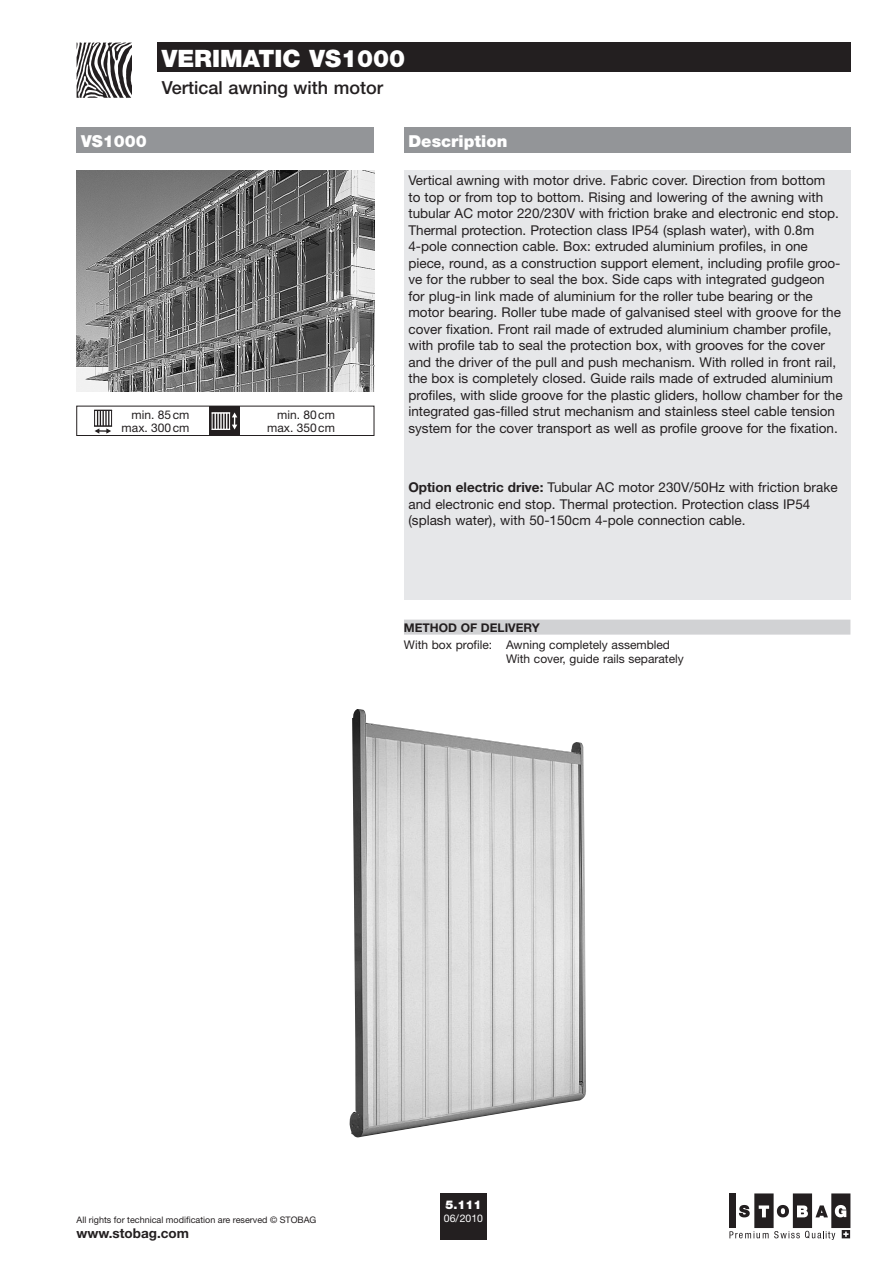
<style>
.page{position:relative;width:893px;height:1263px;background:#fff}
.page>*{position:absolute;margin:0;border:0;box-sizing:border-box;transform-origin:0 0}
.t1{font:900 24px "Helvetica Neue";color:#fff}
.t2{font:500 18px "Helvetica Neue LT Pro";color:#231f20}
.t3{font:900 16.5px "Helvetica Neue";color:#fff}
.t4{font:13.5px/16.5px "Helvetica Neue";color:#231f20}
.t5{font:700 13.5px "Helvetica Neue";color:#231f20}
.t6{font:12px/14.2px "Helvetica Neue";color:#231f20}
.t7{font:700 12px "Helvetica Neue";color:#231f20}
.t8{font:900 12px "Helvetica Neue";color:#fff}
.t9{font:10.5px "Helvetica Neue";color:#fff}
.t10{font:9px "Helvetica Neue";color:#231f20}
.s1{font-weight:700}
</style>
<div class="page">
<svg style="left:77px;top:43px;width:55px;height:55px"></svg>
<img style="left:77px;top:170px;width:297px;height:221px">
<img style="left:349px;top:709px;width:237px;height:429px">
<div style="left:404px;top:128px;width:446px;height:25px;background:#939598"></div>
<div style="left:404px;top:170px;width:446px;height:430px;background:#e6e7e9"></div>
<div style="left:404px;top:620px;width:446px;height:15px;background:#d1d2d4"></div>
<svg style="left:729px;top:1193px;width:121px;height:47px"></svg>
<div style="left:440px;top:1193px;width:47px;height:47px;background:#231f20"></div>
<div style="left:209px;top:406px;width:31px;height:30px;background:#231f20"></div>
<svg style="left:212px;top:412px;width:25px;height:18px"></svg>
<svg style="left:94px;top:410px;width:18px;height:24px"></svg>
<div style="left:77px;top:128px;width:297px;height:25px;background:#939598"></div>
<div style="left:157px;top:43px;width:693px;height:29px;background:#231f20"></div>
<div style="left:77px;top:406px;width:297px;height:30px;border:1px solid #231f20"></div>
<h1 class="t1" style="left:162px;top:44px;width:245px">VERIMATIC VS1000</h1>
<p class="t3" style="left:81px;top:131px;width:67px">VS1000</p>
<h2 class="t2" style="left:162px;top:76px;width:223px">Vertical awning with motor</h2>
<p class="t6" style="left:132px;top:407px;width:59px">min. 85cm</p>
<p class="t6" style="left:277px;top:407px;width:59px">min. 80cm</p>
<p class="t6" style="left:122px;top:421px;width:69px">max. 300cm</p>
<p class="t6" style="left:267px;top:421px;width:69px">max. 350cm</p>
<p class="t3" style="left:408px;top:131px;width:100px">DESCRIPTION</p>
<p class="t4" style="left:408px;top:172px;width:436px">Vertical awning with motor drive. Fabric cover. Direction from bottom<br>to top or from top to bottom. Rising and lowering of the awning with tubular AC motor 220/230V with friction brake and electronic end stop.<br>Thermal protection. Protection class IP54 (splash water), with 0.8m 4-pole connection cable. Box: extruded aluminium profiles, in one piece, round, as a construction support element, including profile groo&shy;ve for the rubber to seal the box. Side caps with integrated gudgeon for plug-in link made of aluminium for the roller tube bearing or the motor bearing. Roller tube made of galvanised steel with groove for the cover fixation. Front rail made of extruded aluminium chamber profile, with profile tab to seal the protection box, with grooves for the cover and the driver of the pull and push mechanism. With rolled in front rail, the box is completely closed. Guide rails made of extruded aluminium profiles, with slide groove for the plastic gliders, hollow chamber for the integrated gas-filled strut mechanism and stainless steel cable tension system for the cover transport as well as profile groove for the fixation.</p>
<p class="t4" style="left:408px;top:479px;width:431px"><span class="s1">Option electric drive:</span> Tubular AC motor 230V/50Hz with friction brake and electronic end stop. Thermal protection. Protection class IP54 (splash water), with 50-150cm 4-pole connection cable.</p>
<p class="t7" style="left:404px;top:621px;width:137px">Method of delivery</p>
<p class="t6" style="left:506px;top:637px;width:179px;text-indent:-102px">With box profile: Awning completely assembled<br>With cover, guide rails separately</p>
<p class="t10" style="left:77px;top:1215px;width:241px">All rights for technical modification are reserved © STOBAG</p>
<p class="t5" style="left:77px;top:1225px;width:114px">www.stobag.com</p>
<p class="t8" style="left:445px;top:1197px;width:38px">5.111</p>
<p class="t9" style="left:444px;top:1212px;width:41px">06/2010</p>
</div>
